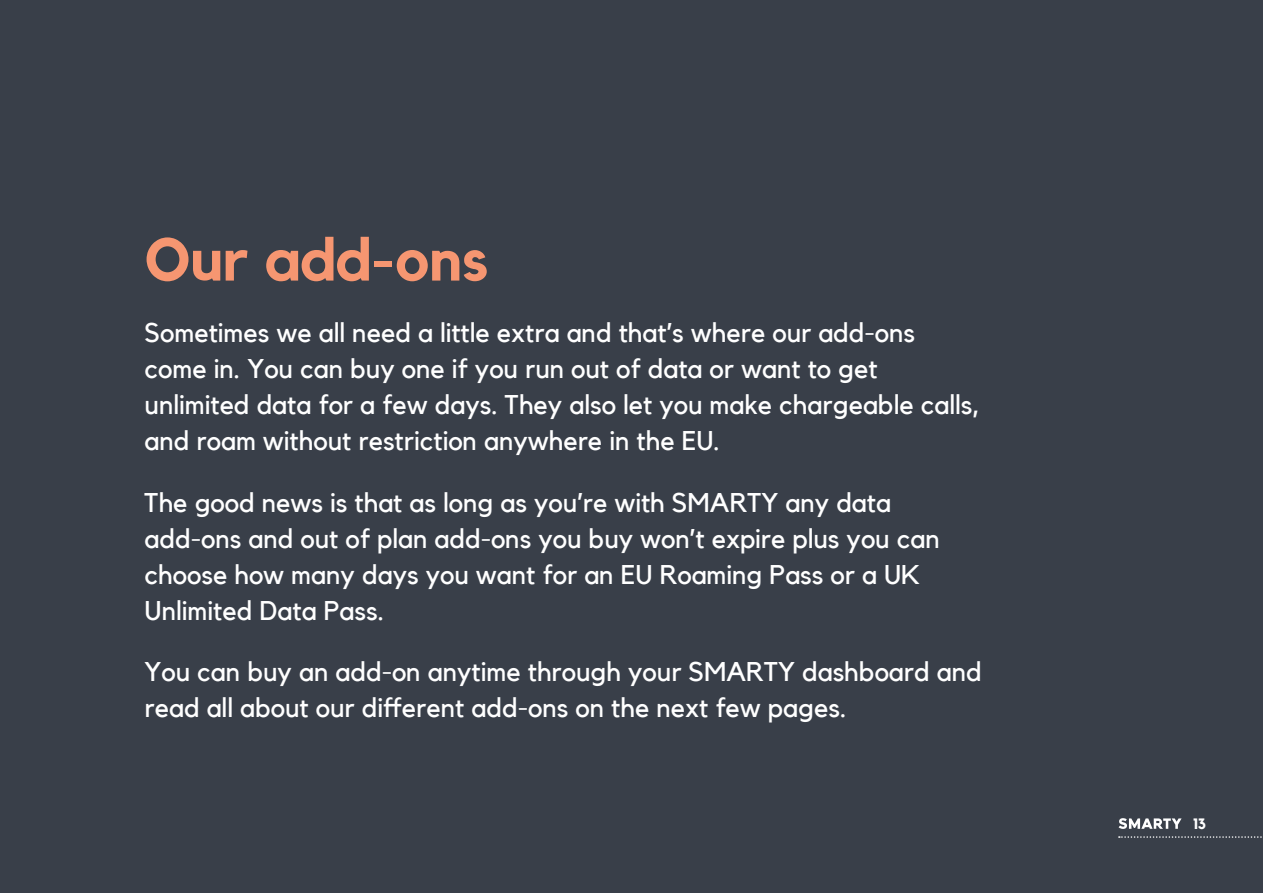
<style>
.page{position:relative;width:1263px;height:893px;background:#393f49}
.page>*{position:absolute;margin:0;border:0;box-sizing:border-box;transform-origin:0 0}
.t1{font:700 60px "Kollektif";color:#f69671}
.Body_18{font:27px/36px "Kollektif";color:#fff}
.t2{font:700 15px "Kollektif";color:#fff}
</style>
<div class="page">
<svg style="left:1118px;top:818px;width:63px;height:11px"></svg>
<svg style="left:1119px;top:836px;width:143px;height:2px"></svg>
<p class="t1" style="left:145px;top:224px;width:345px">Our add-ons</p>
<p class="Body_18" style="left:145px;top:315px;width:837px">Sometimes we all need a little extra and that’s where our add-ons come in. You can buy one if you run out of data or want to get unlimited data for a few days. They also let you make chargeable calls, and roam without restriction anywhere in the EU.</p>
<p class="Body_18" style="left:145px;top:484px;width:797px">The good news is that as long as you’re with SMARTY any data add-ons and out of plan add-ons you buy won’t expire plus you can choose how many days you want for an EU Roaming Pass or a UK Unlimited Data Pass.</p>
<p class="Body_18" style="left:145px;top:654px;width:839px">You can buy an add-on anytime through your SMARTY dashboard and read all about our different add-ons on the next few pages.</p>
<p class="t2" style="left:1193px;top:815px;width:15px">13</p>
</div>
